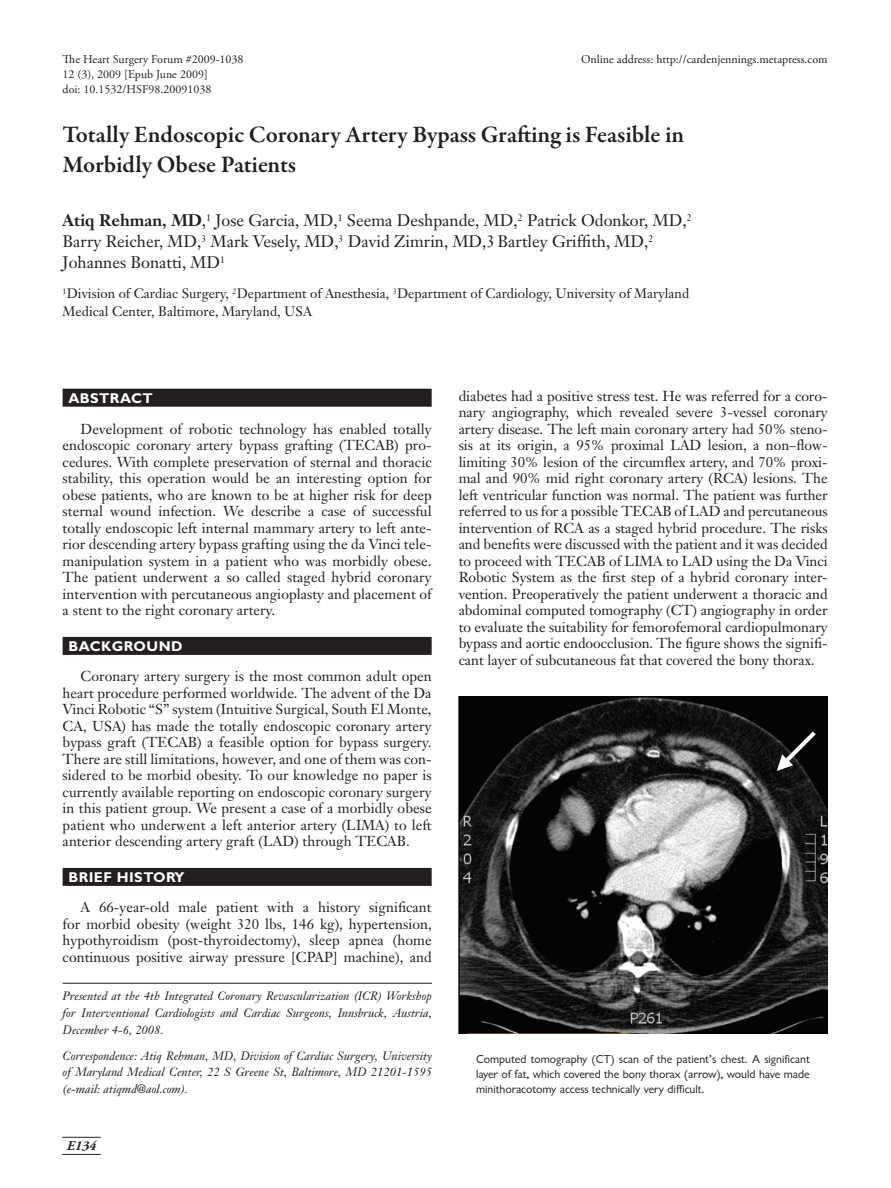
<style>
.page{position:relative;width:891px;height:1188px;background:#fff}
.page>*{position:absolute;margin:0;border:0;box-sizing:border-box;transform-origin:0 0}
.t1{font:600 24px/30px "Garamond Premr Pro";color:#231f20}
.Authors{font:16.5px/21px "Janson Text";color:#231f20}
.Body_Text{font:14.25px/16.5px "Janson Text";letter-spacing:.005em;color:#231f20;text-align:justify}
.t2{font:700 14.25px "Gill Sans";letter-spacing:.03em;color:#fff}
.Affiliation{font:13.5px/18px "Janson Text";color:#231f20}
.Page_Numbers{font:italic 700 13.5px "Adobe Garamond Pro";color:#231f20}
.Figure_Legend{font:12px/15px "Classical Sans Regular DTC";color:#231f20;text-align:justify}
.Correspondence_First{font:italic 12px/16.8px "Janson Text";letter-spacing:.005em;color:#231f20;text-align:justify}
.Correspondence{font:italic 12px/16.8px "Janson Text";letter-spacing:.005em;color:#231f20;text-align:justify}
.Doi{font:12px "Adobe Garamond Pro";color:#231f20}
.s1{font-weight:700}
</style>
<div class="page">
<hr style="left:62px;top:1137px;width:39px;height:1px;background:#231f20">
<hr style="left:62px;top:1154px;width:39px;height:1px;background:#231f20">
<div style="left:63px;top:389px;width:369px;height:18px;background:#231f20"></div>
<div style="left:63px;top:637px;width:369px;height:18px;background:#231f20"></div>
<div style="left:63px;top:868px;width:369px;height:18px;background:#231f20"></div>
<hr style="left:63px;top:983px;width:369px;height:1px;background:#231f20">
<img style="left:458px;top:696px;width:370px;height:338px">
<p class="Doi" style="left:63px;top:52px;width:182px">The Heart Surgery Forum #2009-1038</p>
<p class="Doi" style="left:63px;top:67px;width:147px">12 (3), 2009 [Epub June 2009]</p>
<p class="Doi" style="left:63px;top:82px;width:150px">doi: 10.1532/HSF98.20091038</p>
<p class="t1" style="left:63px;top:120px;width:623px">Totally Endoscopic Coronary Artery Bypass Grafting is Feasible in<br>Morbidly Obese Patients</p>
<p class="Authors" style="left:63px;top:210px;width:631px"><span class="s1">Atiq Rehman, MD</span>,<sup>1</sup> Jose Garcia, MD,<sup>1</sup> Seema Deshpande, MD,<sup>2</sup> Patrick Odonkor, MD,<sup>2<br></sup>Barry Reicher, MD,<sup>3</sup> Mark Vesely, MD,<sup>3</sup> David Zimrin, MD,3Bartley Griffith, MD,<sup>2<br></sup>Johannes Bonatti, MD<sup>1</sup></p>
<p class="Affiliation" style="left:63px;top:285px;width:628px"><sup>1</sup>Division of Cardiac Surgery, <sup>2</sup>Department of Anesthesia, <sup>3</sup>Department of Cardiology, University of Maryland<br>Medical Center, Baltimore, Maryland, USA</p>
<p class="Doi" style="left:581px;top:52px;width:248px">Online address: http://cardenjennings.metapress.com</p>
<h1 class="t2" style="left:68px;top:390px;width:86px">ABSTRACT</h1>
<p class="Body_Text" style="left:63px;top:420px;width:371px;text-indent:18px">Development of robotic technology has enabled totally endoscopic coronary artery bypass grafting (TECAB) pro&shy;cedures. With complete preservation of sternal and thoracic stability, this operation would be an interesting option for obese patients, who are known to be at higher risk for deep sternal wound infection. We describe a case of successful totally endoscopic left internal mammary artery to left ante&shy;rior descending artery bypass grafting using the da Vinci tele&shy;manipulation system in a patient who was morbidly obese.<br>The patient underwent a so called staged hybrid coronary intervention with percutaneous angioplasty and placement of a stent to the right coronary artery.</p>
<h1 class="t2" style="left:68px;top:638px;width:116px">BACKGROUND</h1>
<p class="Body_Text" style="left:63px;top:668px;width:371px;text-indent:18px">Coronary artery surgery is the most common adult open heart procedure performed worldwide. The advent of the Da Vinci Robotic “S” system (Intuitive Surgical, South El Monte, CA, USA) has made the totally endoscopic coronary artery bypass graft (TECAB) a feasible option for bypass surgery.<br>There are still limitations, however, and one of them was con&shy;sidered to be morbid obesity. To our knowledge no paper is currently available reporting on endoscopic coronary surgery in this patient group. We present a case of a morbidly obese patient who underwent a left anterior artery (LIMA) to left anterior descending artery graft (LAD) through TECAB.</p>
<h1 class="t2" style="left:68px;top:869px;width:118px">BRIEF HISTORY</h1>
<p class="Body_Text" style="left:63px;top:899px;width:371px;text-indent:18px">A 66-year-old male patient with a history significant for morbid obesity (weight 320 lbs, 146 kg), hypertension, hypothyroidism (post-thyroidectomy), sleep apnea (home continuous positive airway pressure [CPAP] machine), and</p>
<p class="Correspondence_First" style="left:63px;top:988px;width:371px">Presented at the 4th Integrated Coronary Revascularization (ICR) Workshop for Interventional Cardiologists and Cardiac Surgeons, Innsbruck, Austria, December 4-6, 2008.</p>
<p class="Correspondence" style="left:63px;top:1047px;width:371px">Correspondence: Atiq Rehman, MD, Division of Cardiac Surgery, University of Maryland Medical Center, 22 S Greene St, Baltimore, MD 21201-1595 (e-mail: atiqmd@aol.com).</p>
<p class="Page_Numbers" style="left:67px;top:1138px;width:31px">E134</p>
<p class="Body_Text" style="left:459px;top:387px;width:371px">diabetes had a positive stress test. He was referred for a coro&shy;nary angiography, which revealed severe 3-vessel coronary artery disease. The left main coronary artery had 50% steno&shy;sis at its origin, a 95% proximal LAD lesion, a non–flow&shy;limiting 30% lesion of the circumflex artery, and 70% proxi&shy;mal and 90% mid right coronary artery (RCA) lesions. The left ventricular function was normal. The patient was further referred to us for a possible TECAB of LAD and percutaneous intervention of RCA as a staged hybrid procedure. The risks and benefits were discussed with the patient and it was decided to proceed with TECAB of LIMA to LAD using the Da Vinci Robotic System as the first step of a hybrid coronary inter&shy;vention. Preoperatively the patient underwent a thoracic and abdominal computed tomography (CT) angiography in order to evaluate the suitability for femorofemoral cardiopulmonary bypass and aortic endoocclusion. The figure shows the signifi&shy;cant layer of subcutaneous fat that covered the bony thorax.</p>
<p class="Figure_Legend" style="left:476px;top:1052px;width:335px">Computed tomography (CT) scan of the patient’s chest. A significant layer of fat, which covered the bony thorax (arrow), would have made minithoracotomy access technically very difficult.</p>
</div>
